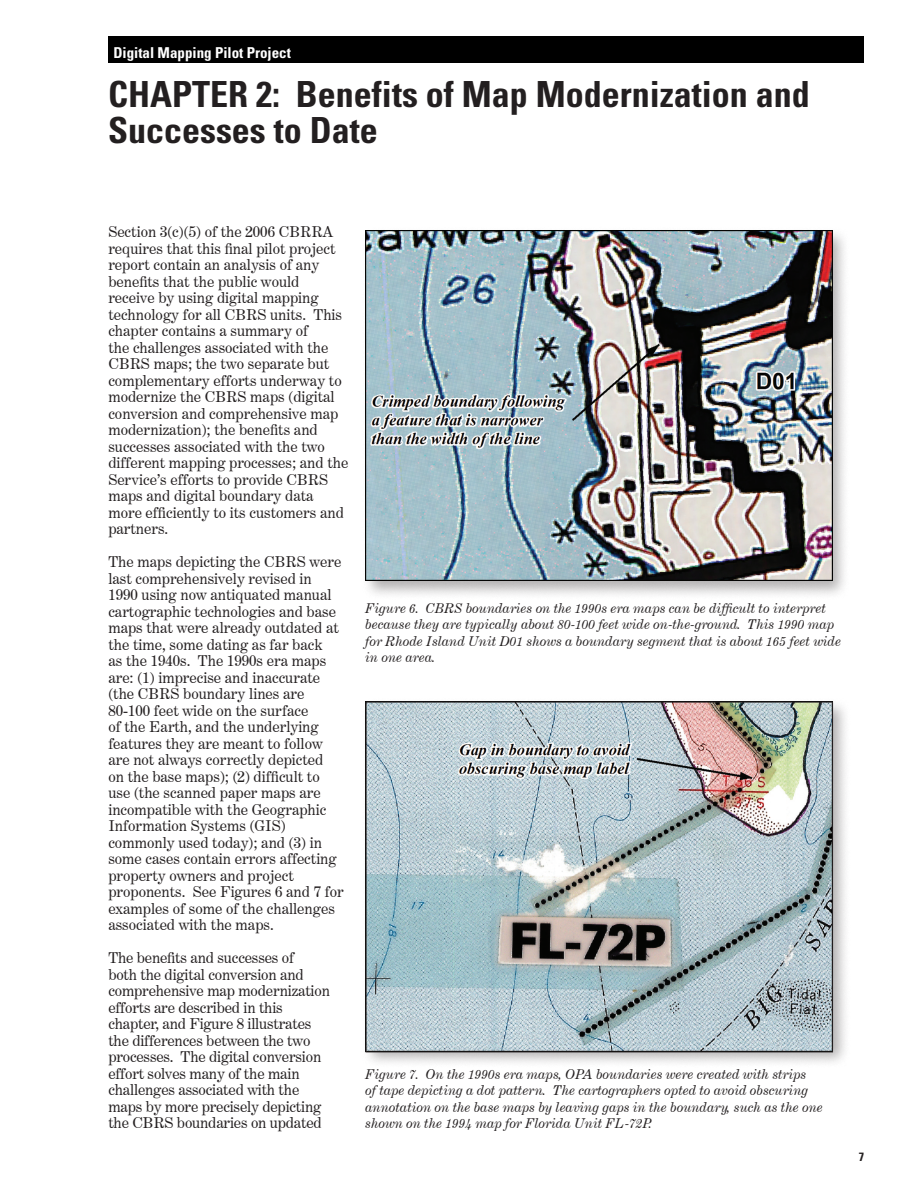
<style>
.page{position:relative;width:918px;height:1188px;background:#fff}
.page>*{position:absolute;margin:0;border:0;box-sizing:border-box;transform-origin:0 0}
.ChapterTitle{font:700 condensed 36px/36px "Univers";color:#231f20}
.BodyText_10{font:15px/16.5px "Century Expanded BT";color:#231f20}
.t1{font:700 condensed 15px "Univers";color:#fff}
.FigureCaption_FWS_it{font:italic 13.5px/16.5px "Century Expanded BT";color:#231f20}
.t2{font:700 condensed 12px "Univers";color:#231f20}
.s1{font-family:"Century Expd BT"}
</style>
<div class="page">
<div style="left:108px;top:36px;width:756px;height:27px;background:#000"></div>
<div style="left:361px;top:227px;width:489px;height:373px;background:#231f20;opacity:.35"></div>
<div style="left:361px;top:697px;width:490px;height:372px;background:#231f20;opacity:.35"></div>
<img style="left:365px;top:230px;width:467px;height:350px">
<img style="left:368px;top:704px;width:463px;height:346px">
<p class="t1" style="left:113px;top:44px;width:179px">Digital Mapping Pilot Project</p>
<p class="ChapterTitle" style="left:108px;top:76px;width:703px">CHAPTER 2: Benefits of Map Modernization and<br>Successes to Date</p>
<p class="BodyText_10" style="left:108px;top:224px;width:242px"><span class="s1">Section 3(c)(5) of the 2006 CBRRA </span>requires that this final pilot project report contain an analysis of any benefits that the public would receive by using digital mapping technology for all CBRS units. This chapter contains a summary of<br>the challenges associated with the<br>CBRS maps; the two separate but complementary efforts underway to modernize the CBRS maps (digital conversion and comprehensive map modernization); the benefits and successes associated with the two different mapping processes; and the<br>Service’s efforts to provide CBRS maps and digital boundary data more efficiently to its customers and partners.</p>
<p class="BodyText_10" style="left:108px;top:554px;width:237px">The maps depicting the CBRS were last comprehensively revised in<br>1990 using now antiquated manual cartographic technologies and base maps that were already outdated at the time, some dating as far back<br>as the 1940s. The 1990s era maps are: (1) imprecise and inaccurate (the CBRS boundary lines are<br>80-100 feet wide on the surface<br>of the Earth, and the underlying features they are meant to follow are not always correctly depicted<br>on the base maps); (2) difficult to use (the scanned paper maps are incompatible with the Geographic<br>Information Systems (GIS) commonly used today); and (3) in some cases contain errors affecting property owners and project proponents. See Figures 6 and 7 for examples of some of the challenges associated with the maps.</p>
<p class="BodyText_10" style="left:108px;top:950px;width:223px">The benefits and successes of<br>both the digital conversion and comprehensive map modernization efforts are described in this chapter, and Figure 8 illustrates the differences between the two processes. The digital conversion effort solves many of the main challenges associated with the maps by more precisely depicting the CBRS boundaries on updated</p>
<p class="FigureCaption_FWS_it" style="left:365px;top:599px;width:477px">Figure 6. CBRS boundaries on the 1990s era maps can be difficult to interpret because they are typically about 80-100 feet wide on-the-ground. This 1990 map for Rhode Island Unit D01 shows a boundary segment that is about 165 feet wide in one area.</p>
<p class="FigureCaption_FWS_it" style="left:365px;top:1065px;width:459px">Figure 7. On the 1990s era maps, OPA boundaries were created with strips<br>of tape depicting a dot pattern. The cartographers opted to avoid obscuring annotation on the base maps by leaving gaps in the boundary, such as the one shown on the 1994 map for Florida Unit FL-72P.</p>
<p class="t2" style="left:859px;top:1149px;width:7px">7</p>
</div>
